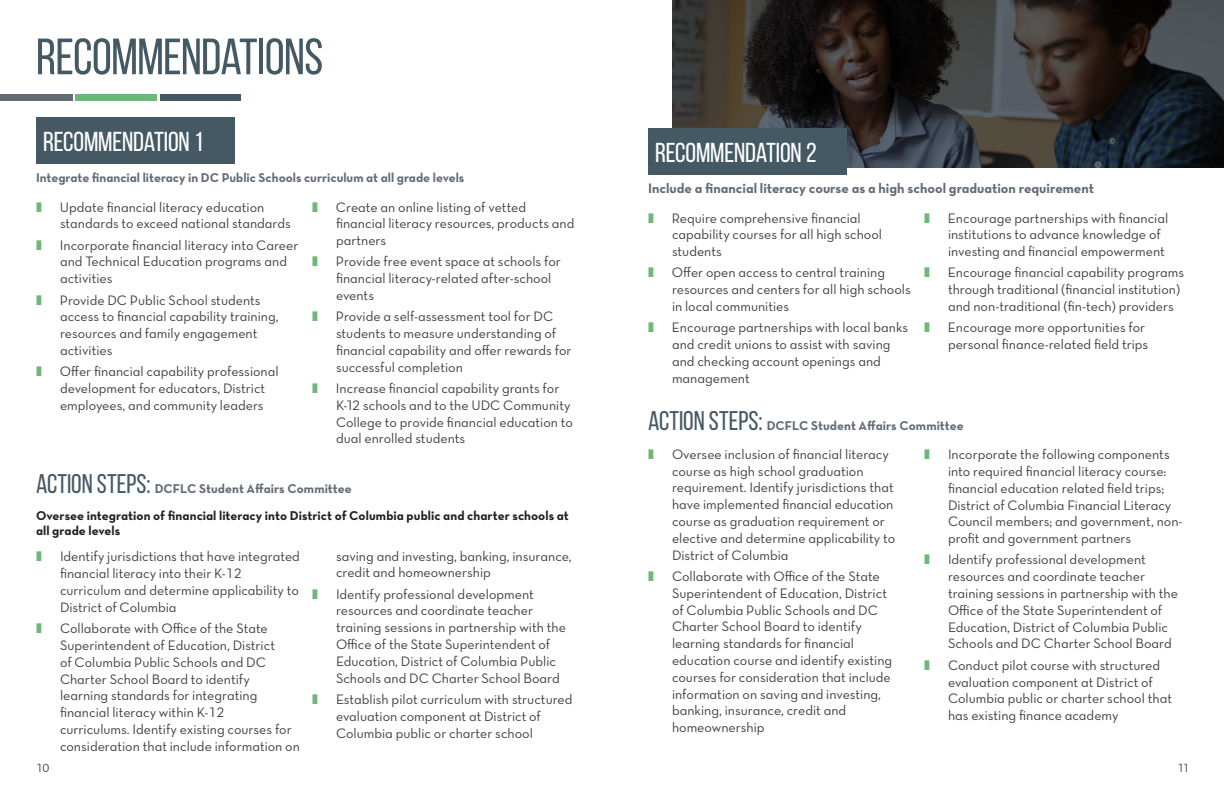
<style>
.page{position:relative;width:1224px;height:792px;background:#fff}
.page>*{position:absolute;margin:0;border:0;box-sizing:border-box;transform-origin:0 0}
._51_Content_black_Be{font:51px "Bebas Neue";letter-spacing:-.015em;color:#455964}
._51_Content_black_Be-2{font:27.4px "Bebas Neue";letter-spacing:-.005em;color:#fff}
.t1{font:14px/16.8px "Neutra Text TF Book Alt";color:#414141}
.t2{font:14px "Neutra Text TF Bold Alt";color:#626c76}
._51_Content_black_Be-3{font:13px "Neutra Text TF Bold Alt";color:#626c76}
._51_Content_black_Be-4{font:13px/15.6px "Neutra Text TF Bold Alt";letter-spacing:.005em;color:#231f20}
.t3{font:12px "Neutra Text TF Book Alt";color:#414141}
.s1{font-family:"Bebas Neue";font-size:27px;color:#455964}
</style>
<div class="page">
<img style="left:672px;top:0;width:552px;height:168px">
<div style="left:160px;top:95px;width:80px;height:6px;background:#455964"></div>
<div style="left:75px;top:95px;width:81px;height:6px;background:#6fb777"></div>
<div style="left:0;top:95px;width:72px;height:6px;background:#626c76"></div>
<div style="left:36px;top:117px;width:199px;height:46px;background:#455964"></div>
<div style="left:648px;top:128px;width:199px;height:46px;background:#455964"></div>
<p class="_51_Content_black_Be" style="left:36px;top:29px;width:289px">RECOMMENDATIONS</p>
<p class="_51_Content_black_Be-2" style="left:43px;top:126px;width:162px">RECOMMENDATION 1</p>
<p class="_51_Content_black_Be-3" style="left:36px;top:169px;width:430px">Integrate financial literacy in DC Public Schools curriculum at all grade levels</p>
<p class="t1" style="left:60px;top:198px;width:232px">Update financial literacy education standards to exceed national standards</p>
<p class="t1" style="left:60px;top:236px;width:240px">Incorporate financial literacy into Career and Technical Education programs and activities</p>
<p class="t1" style="left:60px;top:291px;width:220px">Provide DC Public School students access to financial capability training, resources and family engagement activities</p>
<p class="t1" style="left:60px;top:363px;width:220px">Offer financial capability professional development for educators, District employees, and community leaders</p>
<p class="t1" style="left:336px;top:198px;width:240px">Create an online listing of vetted financial literacy resources, products and partners</p>
<p class="t1" style="left:336px;top:253px;width:226px">Provide free event space at schools for financial literacy-related after-school events</p>
<p class="t1" style="left:336px;top:308px;width:237px">Provide a self-assessment tool for DC students to measure understanding of financial capability and offer rewards for successful completion</p>
<p class="t1" style="left:336px;top:380px;width:239px">Increase financial capability grants for K-12 schools and to the UDC Community College to provide financial education to dual enrolled students</p>
<p class="_51_Content_black_Be-3" style="left:36px;top:481px;width:317px"><span class="s1">ACTION STEPS:</span> DCFLC Student Affairs Committee</p>
<p class="_51_Content_black_Be-4" style="left:36px;top:507px;width:534px">Oversee integration of financial literacy into District of Columbia public and charter schools at all grade levels</p>
<p class="t1" style="left:60px;top:548px;width:242px">Identify jurisdictions that have integrated financial literacy into their K-12 curriculum and determine applicability to District of Columbia</p>
<p class="t1" style="left:60px;top:620px;width:242px">Collaborate with Office of the State Superintendent of Education, District<br>of Columbia Public Schools and DC Charter School Board to identify learning standards for integrating financial literacy within K-12<br>curriculums. Identify existing courses for consideration that include information on</p>
<p class="t1" style="left:336px;top:547px;width:237px">saving and investing, banking, insurance, credit and homeownership</p>
<p class="t1" style="left:336px;top:585px;width:231px">Identify professional development resources and coordinate teacher training sessions in partnership with the Office of the State Superintendent of Education, District of Columbia Public Schools and DC Charter School Board</p>
<p class="t1" style="left:336px;top:691px;width:238px">Establish pilot curriculum with structured evaluation component at District of<br>Columbia public or charter school</p>
<p class="_51_Content_black_Be-2" style="left:655px;top:137px;width:163px">RECOMMENDATION 2</p>
<p class="t2" style="left:648px;top:179px;width:448px">Include a financial literacy course as a high school graduation requirement</p>
<p class="t1" style="left:672px;top:209px;width:212px">Require comprehensive financial capability courses for all high school students</p>
<p class="t1" style="left:672px;top:264px;width:240px">Offer open access to central training resources and centers for all high schools in local communities</p>
<p class="t1" style="left:672px;top:319px;width:238px">Encourage partnerships with local banks and credit unions to assist with saving and checking account openings and management</p>
<p class="t1" style="left:948px;top:209px;width:222px">Encourage partnerships with financial institutions to advance knowledge of investing and financial empowerment</p>
<p class="t1" style="left:948px;top:264px;width:238px">Encourage financial capability programs through traditional (financial institution) and non-traditional (fin-tech) providers</p>
<p class="t1" style="left:948px;top:319px;width:202px">Encourage more opportunities for personal finance-related field trips</p>
<p class="_51_Content_black_Be-3" style="left:648px;top:417px;width:317px"><span class="s1">ACTION STEPS:</span> DCFLC Student Affairs Committee</p>
<p class="t1" style="left:672px;top:445px;width:225px">Oversee inclusion of financial literacy course as high school graduation requirement. Identify jurisdictions that have implemented financial education course as graduation requirement or elective and determine applicability to District of Columbia</p>
<p class="t1" style="left:672px;top:568px;width:222px">Collaborate with Office of the State Superintendent of Education, District of Columbia Public Schools and DC Charter School Board to identify learning standards for financial education course and identify existing courses for consideration that include information on saving and investing, banking, insurance, credit and homeownership</p>
<p class="t1" style="left:948px;top:446px;width:236px">Incorporate the following components into required financial literacy course: financial education related field trips; District of Columbia Financial Literacy Council members; and government, non&shy;profit and government partners</p>
<p class="t1" style="left:948px;top:551px;width:231px">Identify professional development resources and coordinate teacher training sessions in partnership with the Office of the State Superintendent of Education, District of Columbia Public Schools and DC Charter School Board</p>
<p class="t1" style="left:948px;top:656px;width:226px">Conduct pilot course with structured evaluation component at District of Columbia public or charter school that has existing finance academy</p>
<p class="t3" style="left:36px;top:760px;width:15px">10</p>
<p class="t3" style="left:1177px;top:760px;width:14px">11</p>
</div>
